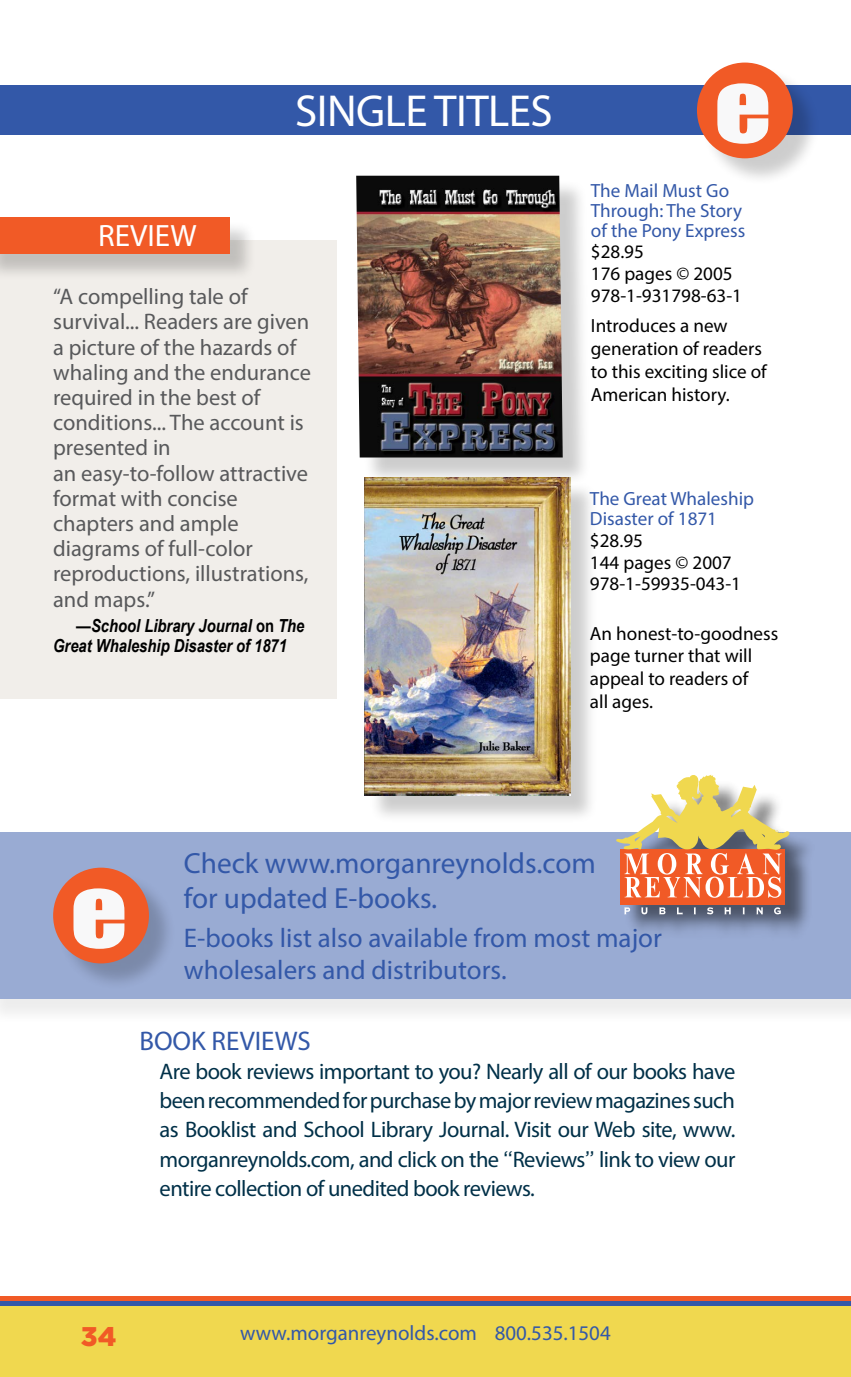
<style>
.page{position:relative;width:851px;height:1377px;background:#fff}
.page>*{position:absolute;margin:0;border:0;box-sizing:border-box;transform-origin:0 0}
.t1{font:90px "Impact";color:#f8f8f9;scale:1.25 1}
.t2{font:45px "Myriad Pro";letter-spacing:-.01em;color:#fff}
.t3{font:31.05px "Myriad Pro";color:#fff}
.t4{font:29.25px/35.1px "Myriad Pro";color:#3358a8}
.t5{font:27px/32.4px "Myriad Pro";color:#3358a8}
.t6{font:900 27px "Gotham";color:#f15a26}
.t7{font:22.5px/25.2px "Myriad Pro";color:#58595b}
.t8{font:22.5px/29.2px "Myriad Pro";letter-spacing:-.025em;color:#003048;text-align:justify}
.t9{font:20.93px "Myriad Pro";color:#3358a8}
.t10{font:19.12px/22.9px "Myriad Pro";color:#000}
.t11{font:19.12px/19.8px "Myriad Pro";color:#3358a8}
.t12{font:italic 700 18px/20.2px "Arial Narrow";color:#000}
.s1{font-style:normal}
.s2{font-family:"Gotham"}
</style>
<div class="page">
<div style="left:0;top:1296px;width:850px;height:81px;background:#f15a26"></div>
<div style="left:0;top:1301px;width:850px;height:76px;background:#3358a8"></div>
<div style="left:0;top:1306px;width:850px;height:71px;background:#f0d84f"></div>
<div style="left:0;top:240px;width:336px;height:458px;background:#f1eeea"></div>
<div style="left:0;top:836px;width:850px;height:191px;background:#f4f4f4"></div>
<div style="left:0;top:832px;width:850px;height:166px;background:#99abd3"></div>
<div style="left:57px;top:871px;width:120px;height:120px;background:#000;opacity:.2"></div>
<div style="left:53px;top:868px;width:96px;height:95px;background:#f15a26;border-radius:50%"></div>
<div style="left:620px;top:779px;width:196px;height:162px;background:#000;opacity:.5"></div>
<div style="left:620px;top:849px;width:165px;height:55px;background:#f15a26"></div>
<svg style="left:616px;top:774px;width:173px;height:124px"></svg>
<svg style="left:624px;top:907px;width:157px;height:8px"></svg>
<div style="left:369px;top:481px;width:229px;height:343px;background:#000;opacity:.2"></div>
<img style="left:365px;top:486px;width:205px;height:309px">
<div style="left:360px;top:179px;width:230px;height:307px;background:#000;opacity:.2"></div>
<img style="left:356px;top:176px;width:206px;height:282px">
<div style="left:0;top:86px;width:850px;height:49px;background:#3358a8"></div>
<div style="left:701px;top:66px;width:119px;height:120px;background:#000;opacity:.2"></div>
<div style="left:697px;top:63px;width:95px;height:95px;background:#f15a26;border-radius:50%"></div>
<div style="left:0;top:220px;width:257px;height:62px;background:#000;opacity:.2"></div>
<div style="left:0;top:217px;width:229px;height:37px;background:#f15a26"></div>
<h3 class="t3" style="left:98px;top:216px;width:100px">REVIEW</h3>
<h2 class="t2" style="left:295px;top:83px;width:259px">SINGLE TITLES</h2>
<p class="t7" style="left:53px;top:284px;width:259px">“A compelling tale of survival... Readers are given a picture of the hazards of whaling and the endurance required in the best of conditions... The account is presented in<br>an easy-to-follow attractive format with concise chapters and ample diagrams of full-color reproductions, illustrations, and maps.”</p>
<p class="t12" style="left:53px;top:614px;width:253px;text-indent:23px">—School Library Journal <span class="s1">on</span> The<br>Great Whaleship Disaster of 1871</p>
<h1 class="t1" style="left:714px;top:38px;width:47px">e</h1>
<p class="t11" style="left:591px;top:180px;width:156px">The Mail Must Go<br>Through: The Story of the Pony Express</p>
<p class="t10" style="left:591px;top:241px;width:153px;line-height:21.8px">$28.95<br>176 pages © 2005<br>978-1-931798-63-1</p>
<p class="t10" style="left:591px;top:314px;width:177px">Introduces a new generation of readers to this exciting slice of<br>American history.</p>
<p class="t11" style="left:590px;top:489px;width:166px">The Great Whaleship<br>Disaster of 1871</p>
<p class="t10" style="left:590px;top:529px;width:153px;line-height:21.8px">$28.95<br>144 pages © 2007<br>978-1-59935-043-1</p>
<p class="t10" style="left:590px;top:621px;width:190px">An honest-to-goodness page turner that will appeal to readers of<br>all ages.</p>
<h1 class="t1" style="left:70px;top:843px;width:47px">e</h1>
<h3 class="t4" style="left:184px;top:845px;width:413px">Check www.morganreynolds.com for updated E-books.</h3>
<p class="t5" style="left:184px;top:921px;width:479px">E-books list also available from most major wholesalers and distributors.</p>
<p class="t5" style="left:139px;top:1024px;width:173px">BOOK REVIEWS</p>
<p class="t8" style="left:160px;top:1056px;width:577px">Are book reviews important to you? Nearly all of our books have been recommended for purchase by major review magazines such as Booklist and School Library Journal. Visit our Web site, www. morganreynolds.com, and click on the <span class="s2">“</span>Reviews<span class="s2">”</span> link to view our entire collection of unedited book reviews.</p>
<p class="t6" style="left:81px;top:1318px;width:37px">34</p>
<p class="t9" style="left:240px;top:1320px;width:372px">www.morganreynolds.com 800.535.1504</p>
</div>
